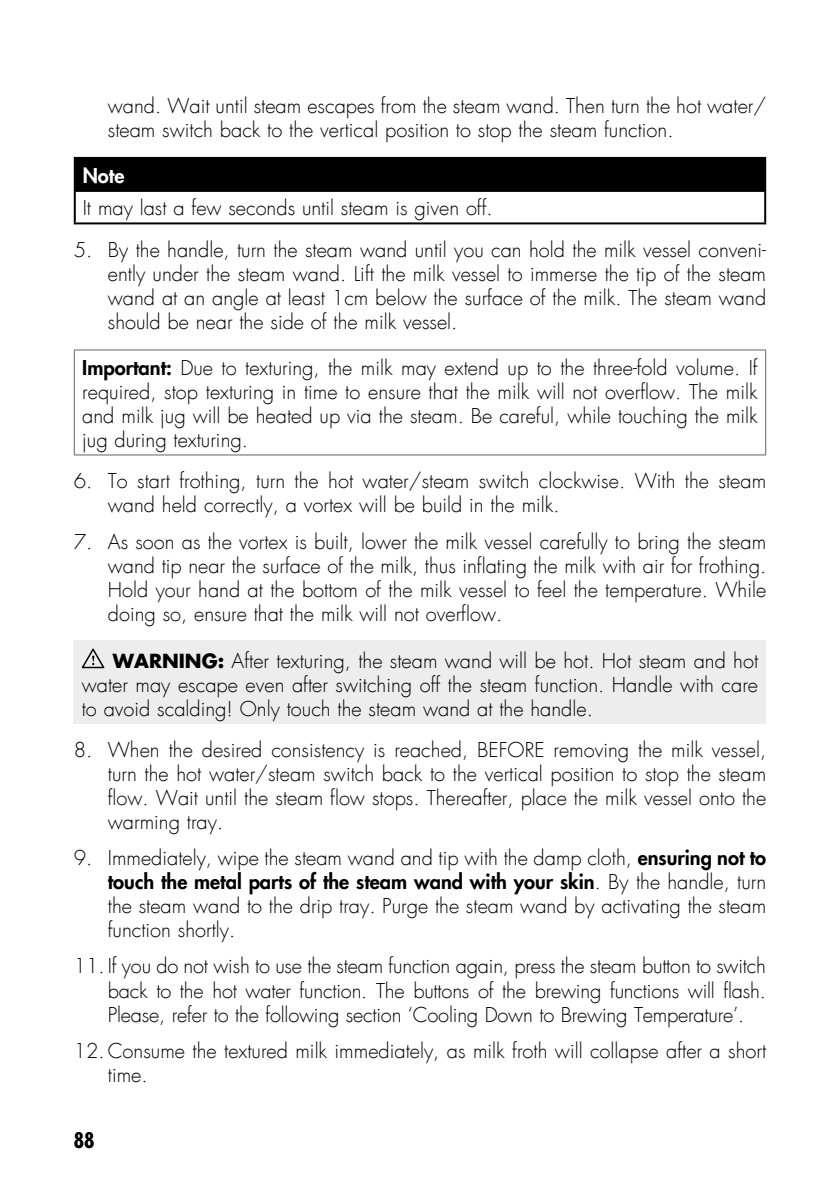
<style>
.page{position:relative;width:840px;height:1191px;background:#fff}
.page>*{position:absolute;margin:0;border:0;box-sizing:border-box;transform-origin:0 0}
.t1{font:700 condensed 21px "Futura LT";color:#000}
.t2{font:300 20px/24px "Futura LT";color:#000;text-align:justify}
.t3{font:800 20px "Futura LT";color:#fff}
.s1{font-weight:800}
.s2{font-weight:700;font-size:19px}
</style>
<div class="page">
<div style="left:75px;top:158px;width:689px;height:33px;background:#000"></div>
<hr style="left:74px;top:157px;width:691px;height:2px;background:#000">
<hr style="left:74px;top:159px;width:2px;height:31px;background:#000">
<hr style="left:763px;top:159px;width:2px;height:31px;background:#000">
<hr style="left:74px;top:190px;width:691px;height:2px;background:#000">
<hr style="left:74px;top:192px;width:2px;height:30px;background:#000">
<hr style="left:763px;top:192px;width:2px;height:30px;background:#000">
<hr style="left:74px;top:222px;width:691px;height:2px;background:#000">
<hr style="left:74px;top:349px;width:691px;height:1px;background:#646363">
<hr style="left:74px;top:350px;width:1px;height:104px;background:#646363">
<hr style="left:764px;top:350px;width:1px;height:104px;background:#646363">
<hr style="left:74px;top:454px;width:691px;height:1px;background:#646363">
<div style="left:74px;top:640px;width:691px;height:84px;background:#ededed"></div>
<svg style="left:82px;top:648px;width:22px;height:20px"></svg>
<p class="t2" style="left:108px;top:94px;width:659px">wand. Wait until steam escapes from the steam wand. Then turn the hot water/ steam switch back to the vertical position to stop the steam function.</p>
<p class="t3" style="left:83px;top:162px;width:43px">Note</p>
<p class="t2" style="left:83px;top:197px;width:411px">It may last a few seconds until steam is given off.</p>
<p class="t2" style="left:108px;top:239px;width:659px;text-indent:-34px">5. By the handle, turn the steam wand until you can hold the milk vessel conveni&shy;ently under the steam wand. Lift the milk vessel to immerse the tip of the steam wand at an angle at least 1cm below the surface of the milk. The steam wand should be near the side of the milk vessel.</p>
<p class="t2" style="left:82px;top:356px;width:676px"><span class="s1">Important:</span> Due to texturing, the milk may extend up to the three-fold volume. If required, stop texturing in time to ensure that the milk will not overflow. The milk and milk jug will be heated up via the steam. Be careful, while touching the milk jug during texturing.</p>
<p class="t2" style="left:108px;top:470px;width:659px;text-indent:-34px">6. To start frothing, turn the hot water/steam switch clockwise. With the steam wand held correctly, a vortex will be build in the milk.</p>
<p class="t2" style="left:108px;top:530px;width:659px;text-indent:-34px">7. As soon as the vortex is built, lower the milk vessel carefully to bring the steam wand tip near the surface of the milk, thus inflating the milk with air for frothing.<br>Hold your hand at the bottom of the milk vessel to feel the temperature. While doing so, ensure that the milk will not overflow.</p>
<p class="t2" style="left:82px;top:649px;width:677px;text-indent:31px"><span class="s2">WARNING:</span> After texturing, the steam wand will be hot. Hot steam and hot water may escape even after switching off the steam function. Handle with care to avoid scalding! Only touch the steam wand at the handle.</p>
<p class="t2" style="left:108px;top:738px;width:659px;text-indent:-34px">8. When the desired consistency is reached, BEFORE removing the milk vessel, turn the hot water/steam switch back to the vertical position to stop the steam flow. Wait until the steam flow stops. Thereafter, place the milk vessel onto the warming tray.</p>
<p class="t2" style="left:108px;top:846px;width:659px;text-indent:-34px">9. Immediately, wipe the steam wand and tip with the damp cloth, <span class="s1">ensuring not to touch the metal parts of the steam wand with your skin</span>. By the handle, turn the steam wand to the drip tray. Purge the steam wand by activating the steam function shortly.</p>
<p class="t2" style="left:108px;top:954px;width:659px;text-indent:-34px">11. If you do not wish to use the steam function again, press the steam button to switch back to the hot water function. The buttons of the brewing functions will flash.<br>Please, refer to the following section ‘Cooling Down to Brewing Temperature’.</p>
<p class="t2" style="left:108px;top:1038px;width:659px;text-indent:-34px">12. Consume the textured milk immediately, as milk froth will collapse after a short time.</p>
<p class="t1" style="left:74px;top:1127px;width:22px">88</p>
</div>
